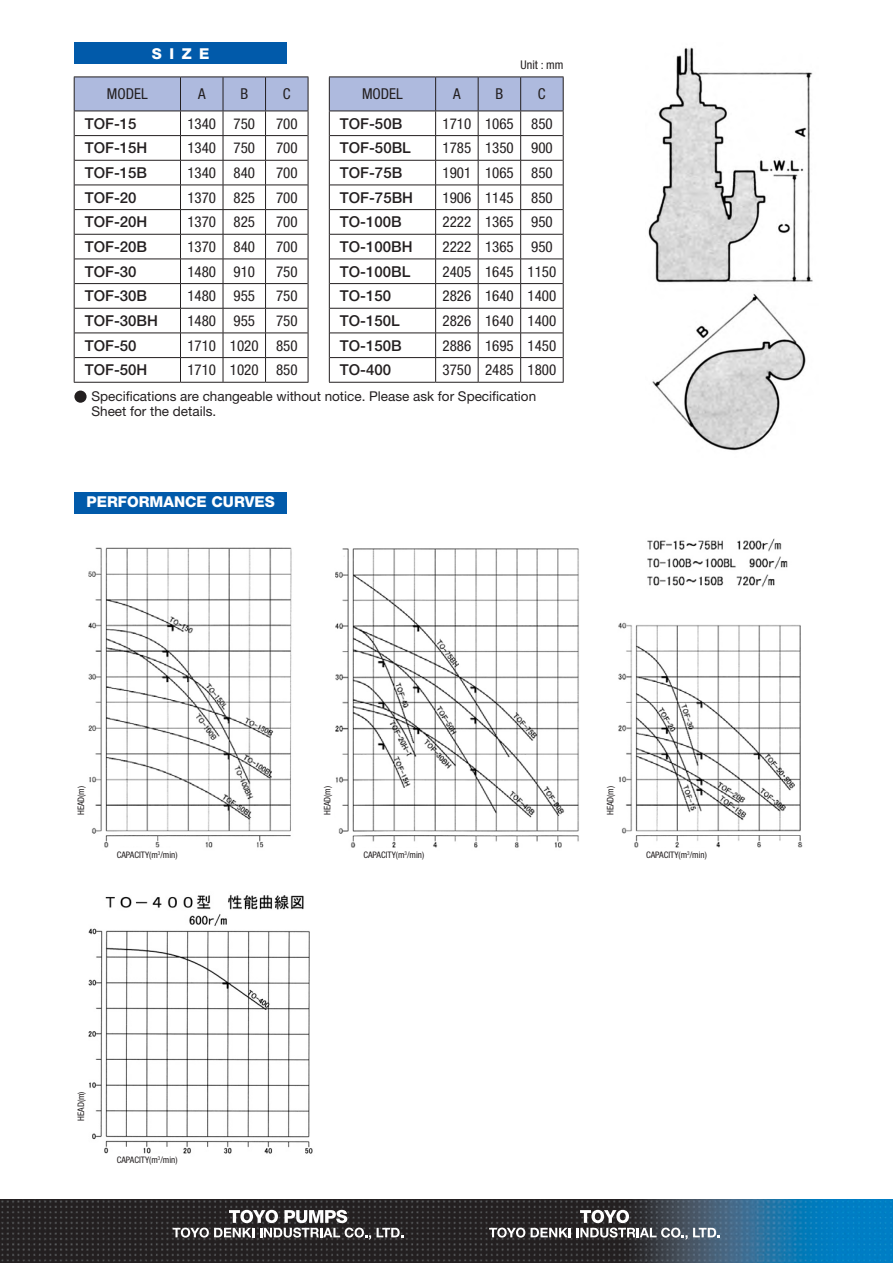
<style>
.page{position:relative;width:893px;height:1263px;background:#fff}
.page>*{position:absolute;margin:0;border:0;box-sizing:border-box;transform-origin:0 0}
.t1{font:condensed 15px "Helvetica Neue";color:#231f20}
.t2{font:500 15px "Helvetica Neue";color:#231f20}
.t3{font:800 15px "Helvetica Neue";color:#fff}
.t4{font:13.5px/15px "Helvetica Neue";color:#231f20}
.t5{font:condensed 12px "Helvetica Neue";color:#231f20}
.t6{font:condensed 9px "Helvetica Neue";color:#231f20}
</style>
<div class="page">
<img style="left:0;top:1199px;width:893px;height:64px">
<div style="left:74px;top:43px;width:213px;height:21px;background:#015aaa"></div>
<div style="left:74px;top:492px;width:213px;height:21px;background:#015aaa"></div>
<svg style="left:74px;top:78px;width:235px;height:304px"></svg>
<hr style="left:74px;top:382px;width:106px;height:1px;background:#231f20">
<hr style="left:180px;top:382px;width:43px;height:1px;background:#231f20">
<hr style="left:223px;top:382px;width:43px;height:1px;background:#231f20">
<hr style="left:266px;top:382px;width:42px;height:1px;background:#231f20">
<hr style="left:74px;top:77px;width:106px;height:1px;background:#231f20">
<hr style="left:74px;top:77px;width:1px;height:34px;background:#231f20">
<hr style="left:180px;top:77px;width:43px;height:1px;background:#231f20">
<hr style="left:223px;top:77px;width:43px;height:1px;background:#231f20">
<hr style="left:266px;top:77px;width:42px;height:1px;background:#231f20">
<hr style="left:308px;top:77px;width:1px;height:34px;background:#231f20">
<hr style="left:74px;top:111px;width:106px;height:1px;background:#231f20">
<hr style="left:180px;top:111px;width:43px;height:1px;background:#231f20">
<hr style="left:223px;top:111px;width:43px;height:1px;background:#231f20">
<hr style="left:266px;top:111px;width:42px;height:1px;background:#231f20">
<svg style="left:329px;top:78px;width:235px;height:304px"></svg>
<hr style="left:329px;top:382px;width:107px;height:1px;background:#231f20">
<hr style="left:436px;top:382px;width:42px;height:1px;background:#231f20">
<hr style="left:478px;top:382px;width:43px;height:1px;background:#231f20">
<hr style="left:521px;top:382px;width:43px;height:1px;background:#231f20">
<hr style="left:329px;top:77px;width:107px;height:1px;background:#231f20">
<hr style="left:329px;top:77px;width:1px;height:34px;background:#231f20">
<hr style="left:436px;top:77px;width:42px;height:1px;background:#231f20">
<hr style="left:478px;top:77px;width:43px;height:1px;background:#231f20">
<hr style="left:521px;top:77px;width:43px;height:1px;background:#231f20">
<hr style="left:563px;top:77px;width:1px;height:34px;background:#231f20">
<svg style="left:173px;top:1210px;width:198px;height:29px"></svg>
<svg style="left:377px;top:1228px;width:26px;height:9px"></svg>
<svg style="left:489px;top:1227px;width:36px;height:10px"></svg>
<svg style="left:531px;top:1210px;width:189px;height:29px;background:#606368"></svg>
<img style="left:618px;top:538px;width:185px;height:310px">
<img style="left:335px;top:548px;width:244px;height:300px">
<img style="left:88px;top:547px;width:204px;height:301px">
<img style="left:648px;top:47px;width:165px;height:404px">
<img style="left:88px;top:894px;width:225px;height:260px">
<div style="left:74px;top:391px;width:13px;height:12px;background:#231f20;border-radius:50%"></div>
<p class="t3" style="left:152px;top:44px;width:59px">SIZE</p>
<p class="t1" style="left:107px;top:85px;width:42px">MODEL</p>
<p class="t1" style="left:198px;top:85px;width:9px">A</p>
<p class="t1" style="left:240px;top:85px;width:9px">B</p>
<p class="t1" style="left:283px;top:85px;width:9px">C</p>
<p class="t2" style="left:85px;top:114px;width:53px">TOF-15</p>
<p class="t1" style="left:187px;top:115px;width:69px">1340 750</p>
<p class="t1" style="left:276px;top:115px;width:23px">700</p>
<p class="t2" style="left:85px;top:139px;width:64px">TOF-15H</p>
<p class="t1" style="left:187px;top:139px;width:69px">1340 750</p>
<p class="t1" style="left:276px;top:139px;width:23px">700</p>
<p class="t2" style="left:85px;top:164px;width:64px">TOF-15B</p>
<p class="t1" style="left:187px;top:164px;width:69px">1340 840</p>
<p class="t1" style="left:276px;top:164px;width:23px">700</p>
<p class="t2" style="left:85px;top:188px;width:53px">TOF-20</p>
<p class="t1" style="left:187px;top:189px;width:69px">1370 825</p>
<p class="t1" style="left:276px;top:189px;width:23px">700</p>
<p class="t2" style="left:85px;top:213px;width:64px">TOF-20H</p>
<p class="t1" style="left:187px;top:213px;width:69px">1370 825</p>
<p class="t1" style="left:276px;top:213px;width:23px">700</p>
<p class="t2" style="left:85px;top:238px;width:64px">TOF-20B</p>
<p class="t1" style="left:187px;top:238px;width:69px">1370 840</p>
<p class="t1" style="left:276px;top:238px;width:23px">700</p>
<p class="t2" style="left:85px;top:262px;width:53px">TOF-30</p>
<p class="t1" style="left:187px;top:263px;width:69px">1480 910</p>
<p class="t1" style="left:276px;top:263px;width:23px">750</p>
<p class="t2" style="left:85px;top:287px;width:64px">TOF-30B</p>
<p class="t1" style="left:187px;top:287px;width:69px">1480 955</p>
<p class="t1" style="left:276px;top:287px;width:23px">750</p>
<p class="t2" style="left:85px;top:312px;width:75px">TOF-30BH</p>
<p class="t1" style="left:187px;top:312px;width:69px">1480 955</p>
<p class="t1" style="left:276px;top:312px;width:23px">750</p>
<p class="t2" style="left:85px;top:336px;width:53px">TOF-50</p>
<p class="t1" style="left:187px;top:337px;width:112px">1710 1020 850</p>
<p class="t2" style="left:85px;top:361px;width:64px">TOF-50H</p>
<p class="t1" style="left:187px;top:361px;width:112px">1710 1020 850</p>
<p class="t5" style="left:521px;top:58px;width:44px">Unit : mm</p>
<p class="t1" style="left:362px;top:85px;width:42px">MODEL</p>
<p class="t1" style="left:453px;top:85px;width:9px">A</p>
<p class="t1" style="left:495px;top:85px;width:9px">B</p>
<p class="t1" style="left:538px;top:85px;width:9px">C</p>
<p class="t2" style="left:340px;top:114px;width:64px">TOF-50B</p>
<p class="t1" style="left:442px;top:115px;width:112px">1710 1065 850</p>
<p class="t2" style="left:340px;top:139px;width:72px">TOF-50BL</p>
<p class="t1" style="left:442px;top:139px;width:112px">1785 1350 900</p>
<p class="t2" style="left:340px;top:164px;width:64px">TOF-75B</p>
<p class="t1" style="left:442px;top:164px;width:112px">1901 1065 850</p>
<p class="t2" style="left:340px;top:188px;width:75px">TOF-75BH</p>
<p class="t1" style="left:442px;top:189px;width:112px">1906 1145 850</p>
<p class="t2" style="left:340px;top:213px;width:63px">TO-100B</p>
<p class="t1" style="left:442px;top:213px;width:112px">2222 1365 950</p>
<p class="t2" style="left:340px;top:238px;width:74px">TO-100BH</p>
<p class="t1" style="left:442px;top:238px;width:112px">2222 1365 950</p>
<p class="t2" style="left:340px;top:262px;width:72px">TO-100BL</p>
<p class="t1" style="left:442px;top:263px;width:115px">2405 1645 1150</p>
<p class="t2" style="left:340px;top:287px;width:53px">TO-150</p>
<p class="t1" style="left:442px;top:287px;width:115px">2826 1640 1400</p>
<p class="t2" style="left:340px;top:312px;width:61px">TO-150L</p>
<p class="t1" style="left:442px;top:312px;width:115px">2826 1640 1400</p>
<p class="t2" style="left:340px;top:336px;width:63px">TO-150B</p>
<p class="t1" style="left:442px;top:337px;width:115px">2886 1695 1450</p>
<p class="t2" style="left:340px;top:361px;width:53px">TO-400</p>
<p class="t1" style="left:442px;top:361px;width:115px">3750 2485 1800</p>
<p class="t4" style="left:91px;top:389px;width:446px">Specifications are changeable without notice. Please ask for Specification<br>Sheet for the details.</p>
<p class="t3" style="left:87px;top:493px;width:190px">PERFORMANCE CURVES</p>
<p class="t6" style="left:76px;top:815px;width:31px;rotate:-90deg">HEAD(m)</p>
<p class="t6" style="left:117px;top:849px;width:62px">CAPACITY(m<sup>3</sup>/min)</p>
<p class="t6" style="left:76px;top:1121px;width:31px;rotate:-90deg">HEAD(m)</p>
<p class="t6" style="left:117px;top:1155px;width:62px">CAPACITY(m<sup>3</sup>/min)</p>
<p class="t6" style="left:322px;top:815px;width:31px;rotate:-90deg">HEAD(m)</p>
<p class="t6" style="left:605px;top:815px;width:31px;rotate:-90deg">HEAD(m)</p>
<p class="t6" style="left:363px;top:849px;width:62px">CAPACITY(m<sup>3</sup>/min)</p>
<p class="t6" style="left:646px;top:849px;width:62px">CAPACITY(m<sup>3</sup>/min)</p>
</div>
